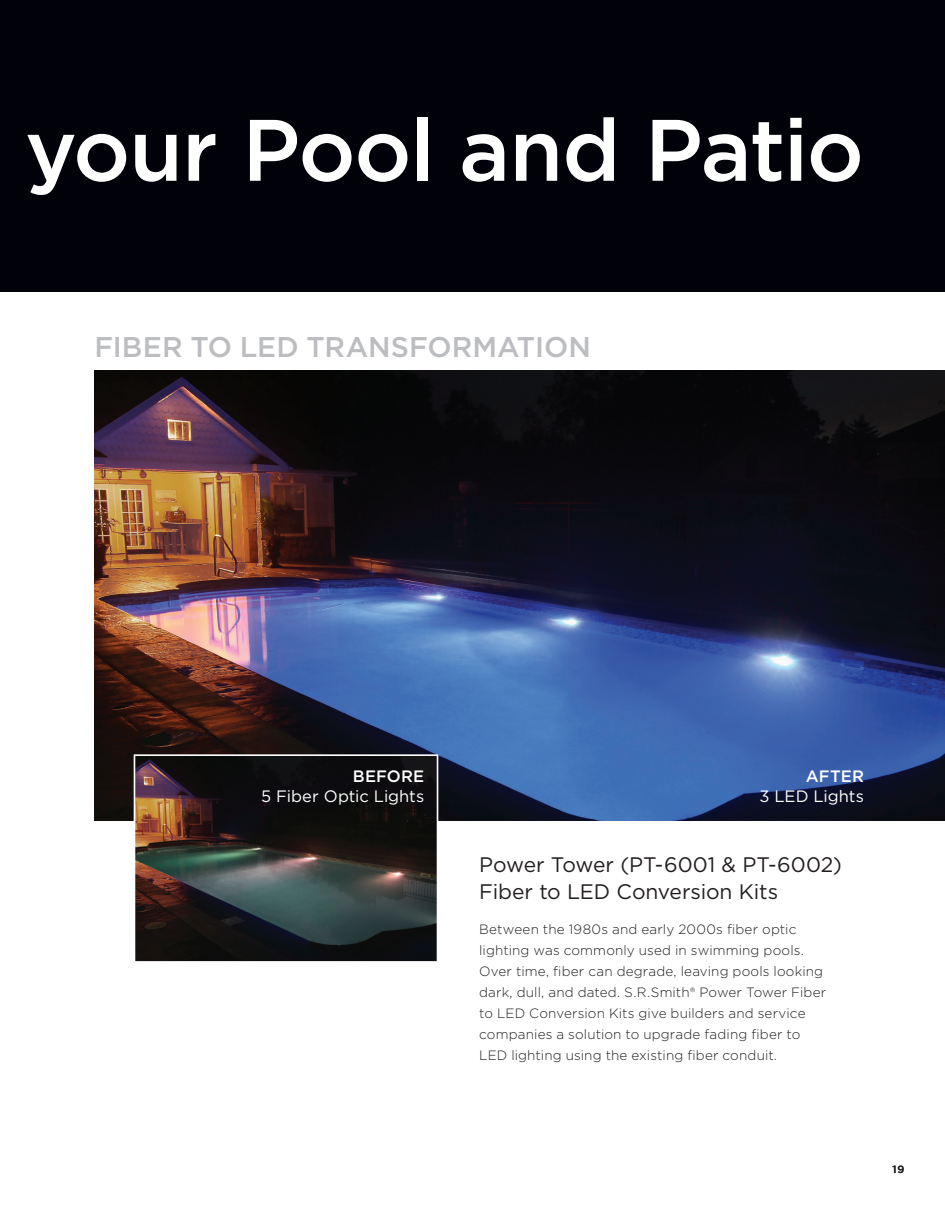
<style>
.page{position:relative;width:945px;height:1215px;background:#fff}
.page>*{position:absolute;margin:0;border:0;box-sizing:border-box;transform-origin:0 0}
.t1{font:500 87px "Gotham";letter-spacing:-.02em;color:#fff}
.t2{font:500 28.5px "Gotham";color:#bcbdc0}
.t3{font:21px/27px "Gotham";letter-spacing:-.005em;color:#231f20}
.t4{font:16.5px "Gotham";color:#fff}
.t5{font:500 16.5px "Gotham";letter-spacing:.01em;color:#fff}
.t6{font:300 13.5px/21px "Gotham";letter-spacing:.01em;color:#231f20}
.t7{font:500 10.5px "Gotham";color:#231f20}
</style>
<div class="page">
<div style="left:0;top:0;width:945px;height:292px;background:#010209"></div>
<img style="left:94px;top:370px;width:851px;height:450px">
<img style="left:137px;top:757px;width:298px;height:203px">
<div style="left:134px;top:754px;width:304px;height:209px;border:2px solid #fff"></div>
<h1 class="t1" style="left:25px;top:93px;width:840px">your Pool and Patio</h1>
<h2 class="t2" style="left:94px;top:328px;width:498px">FIBER TO LED TRANSFORMATION</h2>
<p class="t5" style="left:353px;top:766px;width:73px">BEFORE</p>
<p class="t4" style="left:261px;top:786px;width:165px">5 Fiber Optic Lights</p>
<p class="t5" style="left:806px;top:766px;width:60px">AFTER</p>
<p class="t4" style="left:759px;top:786px;width:106px">3 LED Lights</p>
<h3 class="t3" style="left:479px;top:851px;width:364px">Power Tower (PT-6001 &amp; PT-6002)<br>Fiber to LED Conversion Kits</h3>
<p class="t6" style="left:479px;top:918px;width:349px">Between the 1980s and early 2000s fiber optic lighting was commonly used in swimming pools.<br>Over time, fiber can degrade, leaving pools looking dark, dull, and dated. S.R.Smith® Power Tower Fiber to LED Conversion Kits give builders and service companies a solution to upgrade fading fiber to LED lighting using the existing fiber conduit.</p>
<p class="t7" style="left:893px;top:1163px;width:13px">19</p>
</div>
